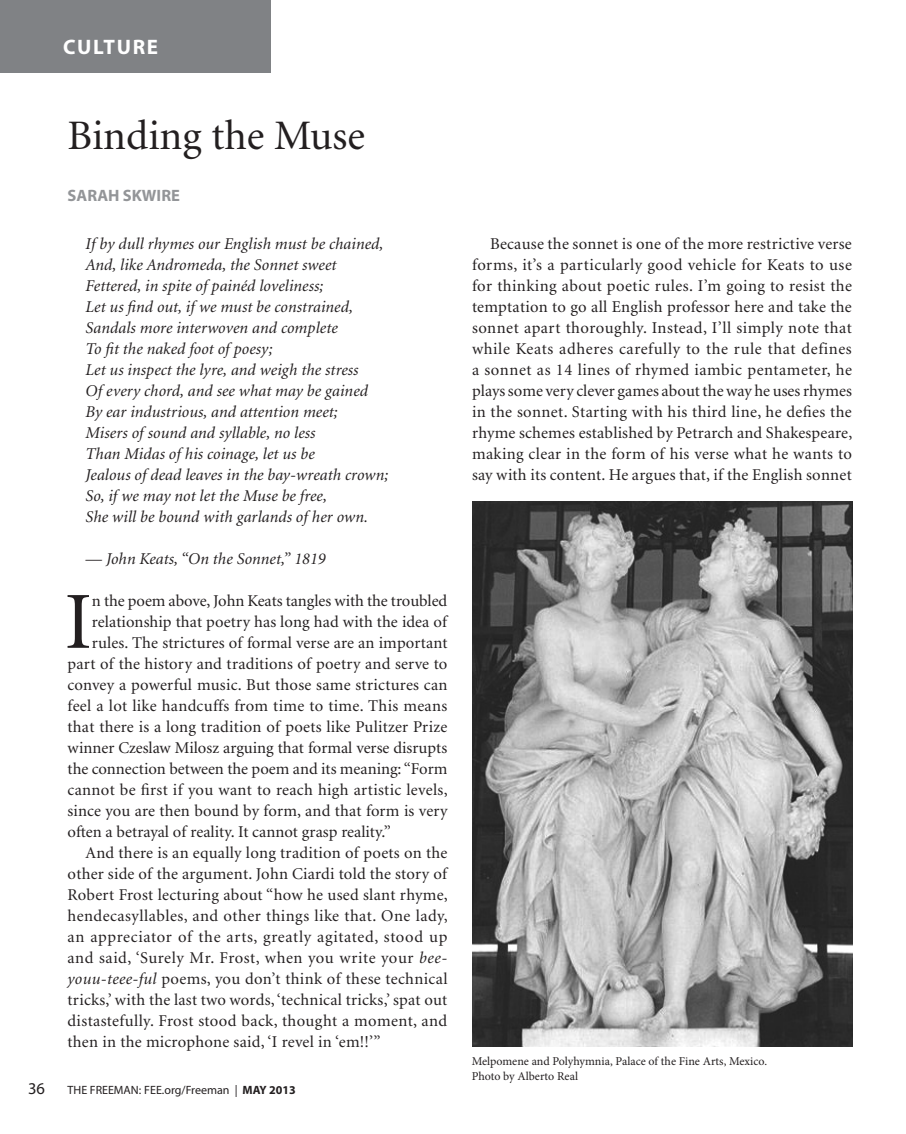
<style>
.page{position:relative;width:906px;height:1134px;background:#fff}
.page>*{position:absolute;margin:0;border:0;box-sizing:border-box;transform-origin:0 0}
.t1{font:81.15px "Minion";color:#231f20}
.t2{font:42px "Minion";color:#231f20}
.t3{font:700 21px "Myriad";color:#fff}
.t4{font:16.5px/21px "Minion";letter-spacing:.015em;color:#231f20;text-align:justify}
.t5{font:italic 16.5px/21px "Minion";letter-spacing:.005em;color:#231f20}
.t6{font:16.5px "Minion";letter-spacing:.04em;color:#231f20}
.t7{font:16.5px "Minion";letter-spacing:-.005em;color:#231f20}
.t8{font:16.5px "Minion";letter-spacing:.035em;color:#231f20}
.t9{font:700 16.5px "Myriad";color:#939598}
.t10{font:16.5px "Myriad";color:#231f20}
.t11{font:12px/15px "Minion Pro";color:#231f20}
.t12{font:12px "Myriad";color:#231f20}
.s1{font-style:italic}
.s2{font-weight:700}
</style>
<div class="page">
<div style="left:0;top:0;width:270px;height:73px;background:#808285"></div>
<img style="left:472px;top:501px;width:379px;height:546px">
<p class="t3" style="left:63px;top:36px;width:15px">CUL</p>
<p class="t3" style="left:103px;top:36px;width:56px">TURE</p>
<h2 class="t2" style="left:68px;top:114px;width:299px">Binding the Muse</h2>
<p class="t9" style="left:68px;top:187px;width:104px">SARAH SKWIRE</p>
<p class="t5" style="left:86px;top:234px;width:304px">If by dull rhymes our English must be chained, And, like Andromeda, the Sonnet sweet Fettered, in spite of painéd loveliness;<br>Let us find out, if we must be constrained, Sandals more interwoven and complete<br>To fit the naked foot of poesy;<br>Let us inspect the lyre, and weigh the stress<br>Of every chord, and see what may be gained By ear industrious, and attention meet;<br>Misers of sound and syllable, no less<br>Than Midas of his coinage, let us be<br>Jealous of dead leaves in the bay-wreath crown; So, if we may not let the Muse be free,<br>She will be bound with garlands of her own.</p>
<p class="t5" style="left:86px;top:549px;width:241px">— John Keats, “On the Sonnet,” 1819</p>
<h1 class="t1" style="left:65px;top:582px;width:29px">I</h1>
<p class="t7" style="left:92px;top:592px;width:357px">n the poem above, John Keats tangles with the troubled</p>
<p class="t4" style="left:92px;top:612px;width:356px">relationship that poetry has long had with the idea of</p>
<p class="t4" style="left:92px;top:633px;width:357px">rules. The strictures of formal verse are an important</p>
<p class="t4" style="left:67px;top:654px;width:381px">part of the history and traditions of poetry and serve to</p>
<p class="t4" style="left:67px;top:675px;width:381px">convey a powerful music. But those same strictures can</p>
<p class="t4" style="left:67px;top:696px;width:381px">feel a lot like handcuffs from time to time. This means</p>
<p class="t4" style="left:67px;top:717px;width:381px">that there is a long tradition of poets like Pulitzer Prize</p>
<p class="t4" style="left:67px;top:738px;width:381px">winner Czeslaw Milosz arguing that formal verse disrupts</p>
<p class="t4" style="left:67px;top:759px;width:381px">the connection between the poem and its meaning: “Form</p>
<p class="t4" style="left:67px;top:780px;width:381px">cannot be first if you want to reach high artistic levels,</p>
<p class="t4" style="left:67px;top:801px;width:381px">since you are then bound by form, and that form is very</p>
<p class="t4" style="left:67px;top:822px;width:324px">often a betrayal of reality. It cannot grasp reality.”</p>
<p class="t4" style="left:85px;top:843px;width:363px">And there is an equally long tradition of poets on the</p>
<p class="t4" style="left:67px;top:864px;width:381px">other side of the argument. John Ciardi told the story of</p>
<p class="t4" style="left:67px;top:885px;width:381px">Robert Frost lecturing about “how he used slant rhyme,</p>
<p class="t4" style="left:67px;top:906px;width:381px">hendecasyllables, and other things like that. One lady,</p>
<p class="t6" style="left:67px;top:928px;width:381px">an appreciator of the arts, greatly agitated, stood up</p>
<p class="t8" style="left:67px;top:949px;width:381px">and said, ‘Surely Mr. Frost, when you write your <span class="s1">bee-</span></p>
<p class="t4" style="left:67px;top:969px;width:381px"><span class="s1">youu-teee-ful</span> poems, you don’t think of these technical</p>
<p class="t4" style="left:67px;top:990px;width:381px">tricks,’ with the last two words, ‘technical tricks,’ spat out</p>
<p class="t4" style="left:67px;top:1011px;width:381px">distastefully. Frost stood back, thought a moment, and</p>
<p class="t4" style="left:67px;top:1032px;width:314px">then in the microphone said, ‘I revel in ‘em!!’”</p>
<p class="t10" style="left:28px;top:1080px;width:18px">36</p>
<p class="t12" style="left:68px;top:1084px;width:230px">The Freeman: FEE.org/Freeman | <span class="s2">MAY 2013</span></p>
<p class="t4" style="left:472px;top:234px;width:381px;text-indent:18px">Because the sonnet is one of the more restrictive verse forms, it’s a particularly good vehicle for Keats to use for thinking about poetic rules. I’m going to resist the temptation to go all English professor here and take the sonnet apart thoroughly. Instead, I’ll simply note that while Keats adheres carefully to the rule that defines a sonnet as 14 lines of rhymed iambic pentameter, he plays some very clever games about the way he uses rhymes in the sonnet. Starting with his third line, he defies the rhyme schemes established by Petrarch and Shakespeare, making clear in the form of his verse what he wants to say with its content. He argues that, if the English sonnet</p>
<p class="t11" style="left:471px;top:1053px;width:297px">Melpomene and Polyhymnia, Palace of the Fine Arts, Mexico.<br>Photo by Alberto Real</p>
</div>
